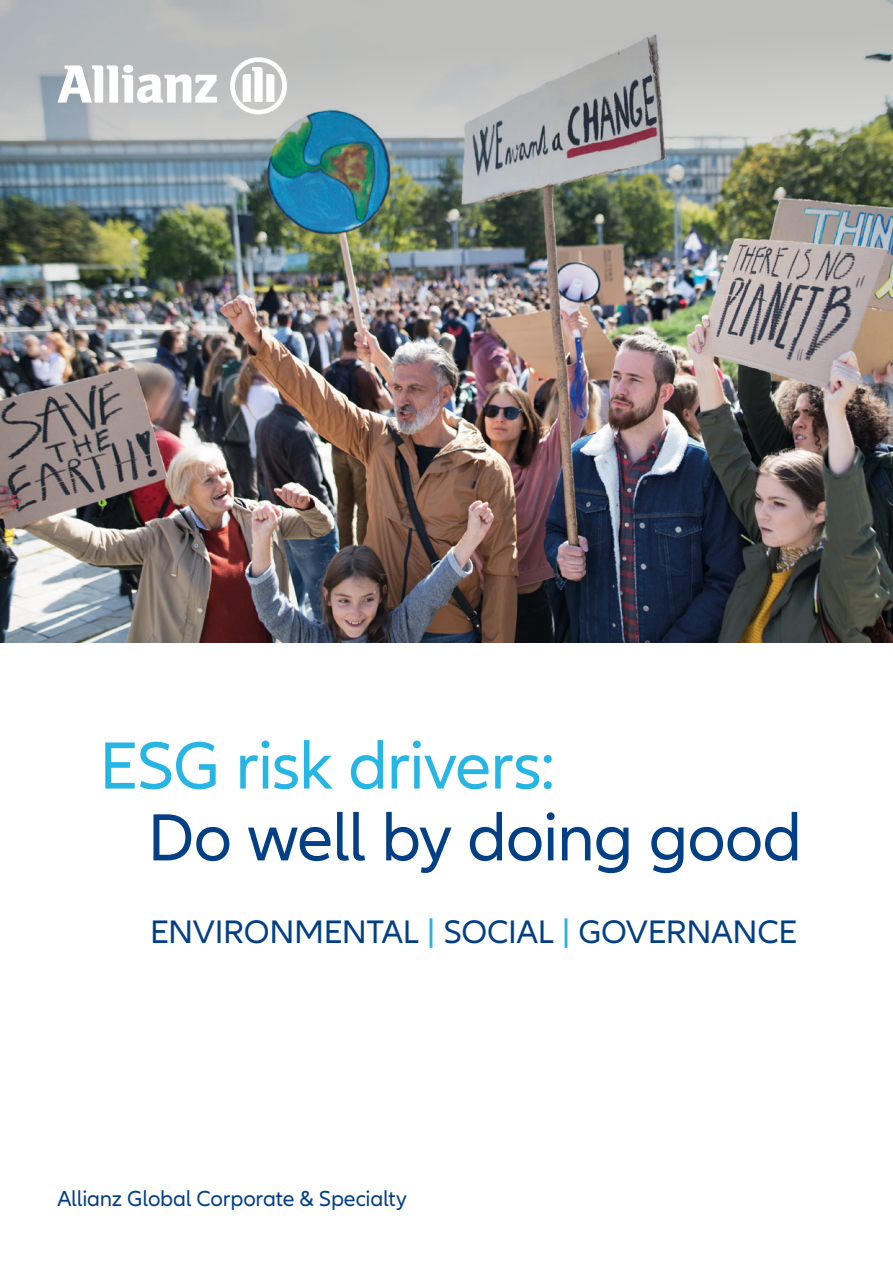
<style>
.page{position:relative;width:893px;height:1263px;background:#fff}
.page>*{position:absolute;margin:0;border:0;box-sizing:border-box;transform-origin:0 0}
.t1{font:69px "Allianz Neo";letter-spacing:-.015em;color:#023f85}
.t2{font:69px "Allianz Neo";letter-spacing:-.02em;color:#27b5e4}
.Subheadline___CTA_15{font:33.75px "Allianz Neo";letter-spacing:-.01em;color:#023f85}
.Subheadline___CTA_15-2{font:22.5px "Allianz Neo";letter-spacing:-.01em;color:#023f85}
.s1{color:#27b5e4}
</style>
<div class="page">
<img style="left:0;top:0;width:893px;height:642px">
<svg style="left:57px;top:65px;width:160px;height:38px"></svg>
<svg style="left:230px;top:57px;width:57px;height:57px"></svg>
<p class="t2" style="left:99px;top:726px;width:457px">ESG risk drivers:</p>
<p class="t1" style="left:147px;top:798px;width:656px">Do well by doing good</p>
<p class="Subheadline___CTA_15" style="left:150px;top:913px;width:648px">ENVIRONMENTAL <span class="s1">|</span> SOCIAL <span class="s1">|</span> GOVERNANCE</p>
<p class="Subheadline___CTA_15-2" style="left:57px;top:1185px;width:351px">Allianz Global Corporate &amp; Specialty</p>
</div>
